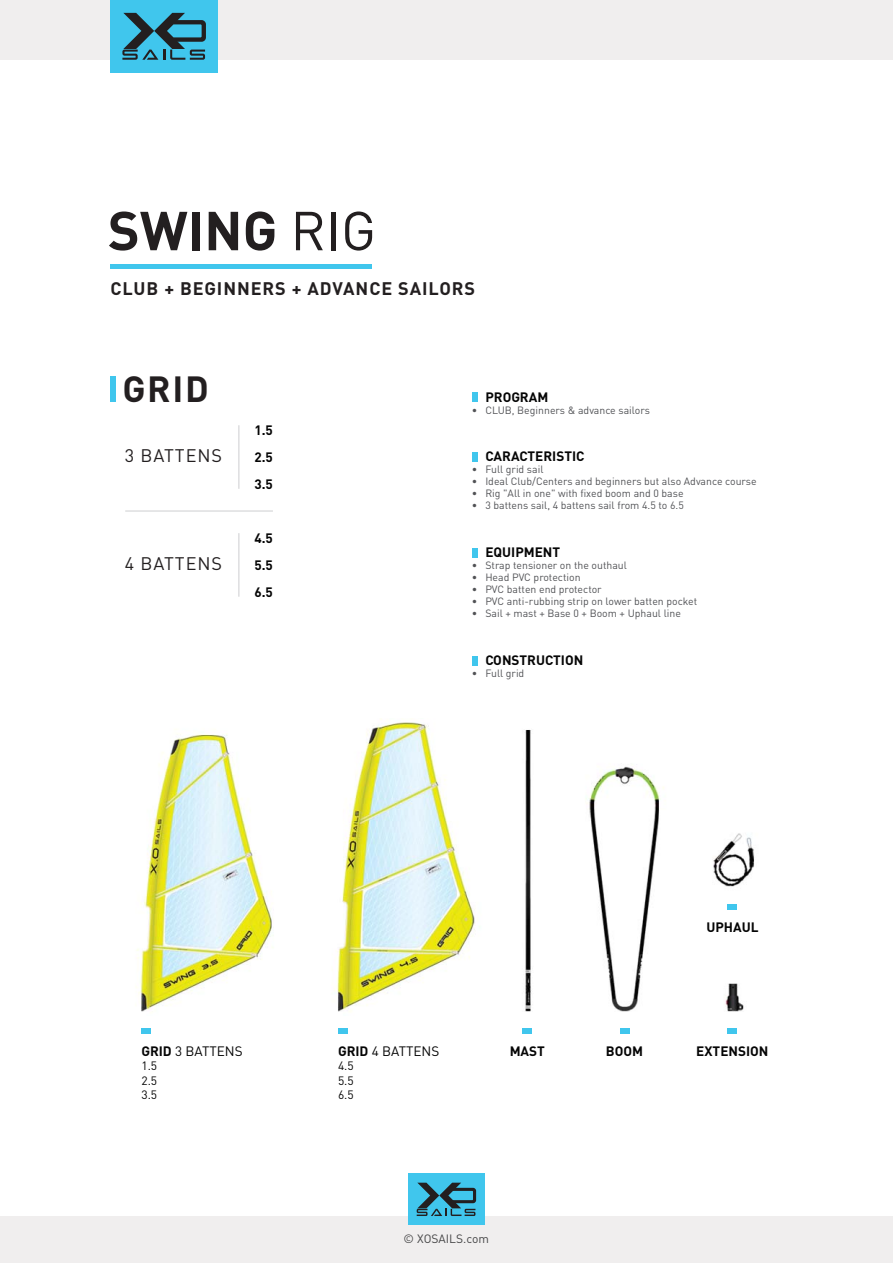
<style>
.page{position:relative;width:893px;height:1263px;background:#fff}
.page>*{position:absolute;margin:0;border:0;box-sizing:border-box;transform-origin:0 0}
.t1{font:700 54px "DIN Pro";color:#231f20}
.t2{font:700 36px "DIN Pro";color:#231f20}
.t3{font:700 18px "DIN Pro";letter-spacing:.05em;color:#231f20}
.t4{font:18px "DIN Pro";letter-spacing:.05em;color:#231f20}
.t5{font:700 13.5px/27px "DIN Pro";color:#050505;text-align:justify}
.t6{font:13.5px "DIN Pro";color:#050505}
.t7{font:12px/14.4px "DIN Pro";color:#050505;text-align:justify}
.t8{font:12px "DIN Pro";color:#454546}
.t9{font:10.5px "DIN Pro";color:#515255}
.s1{font-weight:400}
.s2{font-weight:700}
</style>
<div class="page">
<img style="left:136px;top:722px;width:618px;height:290px">
<hr style="left:125px;top:511px;width:148px;height:1px;background:#cdced0">
<hr style="left:238px;top:425px;width:1px;height:64px;background:#cdced0">
<hr style="left:238px;top:533px;width:1px;height:64px;background:#cdced0">
<div style="left:472px;top:392px;width:5px;height:10px;background:#40c6ed"></div>
<div style="left:472px;top:452px;width:5px;height:10px;background:#40c6ed"></div>
<div style="left:472px;top:548px;width:5px;height:9px;background:#40c6ed"></div>
<div style="left:472px;top:656px;width:5px;height:9px;background:#40c6ed"></div>
<div style="left:141px;top:1028px;width:10px;height:6px;background:#40c6ed"></div>
<div style="left:338px;top:1028px;width:10px;height:6px;background:#40c6ed"></div>
<div style="left:620px;top:1028px;width:9px;height:6px;background:#40c6ed"></div>
<div style="left:728px;top:1028px;width:9px;height:6px;background:#40c6ed"></div>
<div style="left:522px;top:1028px;width:10px;height:6px;background:#40c6ed"></div>
<div style="left:728px;top:904px;width:9px;height:6px;background:#40c6ed"></div>
<div style="left:111px;top:376px;width:5px;height:26px;background:#40c6ed"></div>
<hr style="left:111px;top:264px;width:261px;height:4px;background:#40c6ed">
<div style="left:0;top:1216px;width:893px;height:47px;background:#f0eeee"></div>
<div style="left:0;top:0;width:893px;height:60px;background:#f0eeee"></div>
<div style="left:111px;top:0;width:107px;height:73px;background:#40c6ed"></div>
<svg style="left:122px;top:13px;width:84px;height:47px"></svg>
<div style="left:408px;top:1174px;width:77px;height:51px;background:#40c6ed"></div>
<svg style="left:417px;top:1183px;width:59px;height:33px"></svg>
<h1 class="t1" style="left:108px;top:200px;width:270px">SWING <span class="s1">RIG</span></h1>
<h3 class="t3" style="left:111px;top:278px;width:366px">CLUB + BEGINNERS + ADVANCE SAILORS</h3>
<h2 class="t2" style="left:122px;top:368px;width:88px">GRID</h2>
<h3 class="t4" style="left:125px;top:449px;width:99px">3 BATTENS</h3>
<h3 class="t4" style="left:125px;top:557px;width:99px">4 BATTENS</h3>
<p class="t5" style="left:254px;top:417px;width:20px">1.5<br>2.5<br>3.5</p>
<p class="t5" style="left:254px;top:525px;width:20px">4.5<br>5.5<br>6.5</p>
<p class="t5" style="left:485px;top:383px;width:64px">PROGRAM</p>
<p class="t9" style="left:472px;top:406px;width:179px">• CLUB, Beginners &amp; advance sailors</p>
<p class="t5" style="left:485px;top:443px;width:101px">CARACTERISTIC</p>
<p class="t9" style="left:472px;top:466px;width:73px">• Full grid sail</p>
<p class="t9" style="left:472px;top:478px;width:286px">• Ideal Club/Centers and beginners but also Advance course</p>
<p class="t9" style="left:472px;top:490px;width:213px">• Rig "All in one" with fixed boom and 0 base</p>
<p class="t9" style="left:472px;top:502px;width:214px">• 3 battens sail, 4 battens sail from 4.5 to 6.5</p>
<p class="t5" style="left:485px;top:539px;width:76px">EQUIPMENT</p>
<p class="t9" style="left:472px;top:562px;width:157px">• Strap tensioner on the outhaul</p>
<p class="t9" style="left:472px;top:574px;width:110px">• Head PVC protection</p>
<p class="t9" style="left:472px;top:586px;width:131px">• PVC batten end protector</p>
<p class="t9" style="left:472px;top:598px;width:227px">• PVC anti-rubbing strip on lower batten pocket</p>
<p class="t9" style="left:472px;top:610px;width:211px">• Sail + mast + Base 0 + Boom + Uphaul line</p>
<p class="t5" style="left:485px;top:647px;width:99px">CONSTRUCTION</p>
<p class="t9" style="left:472px;top:670px;width:54px">• Full grid</p>
<p class="t6" style="left:141px;top:1046px;width:103px"><span class="s2">GRID</span> 3 BATTENS</p>
<p class="t7" style="left:141px;top:1060px;width:17px">1.5<br>2.5<br>3.5</p>
<p class="t6" style="left:338px;top:1046px;width:103px"><span class="s2">GRID</span> 4 BATTENS</p>
<p class="t7" style="left:338px;top:1060px;width:17px">4.5<br>5.5<br>6.5</p>
<p class="t5" style="left:706px;top:914px;width:54px">UPHAUL</p>
<p class="t5" style="left:510px;top:1038px;width:37px">MAST</p>
<p class="t5" style="left:606px;top:1038px;width:39px">BOOM</p>
<p class="t5" style="left:696px;top:1038px;width:74px">EXTENSION</p>
<p class="t8" style="left:404px;top:1235px;width:87px">© XOSAILS.com</p>
</div>
